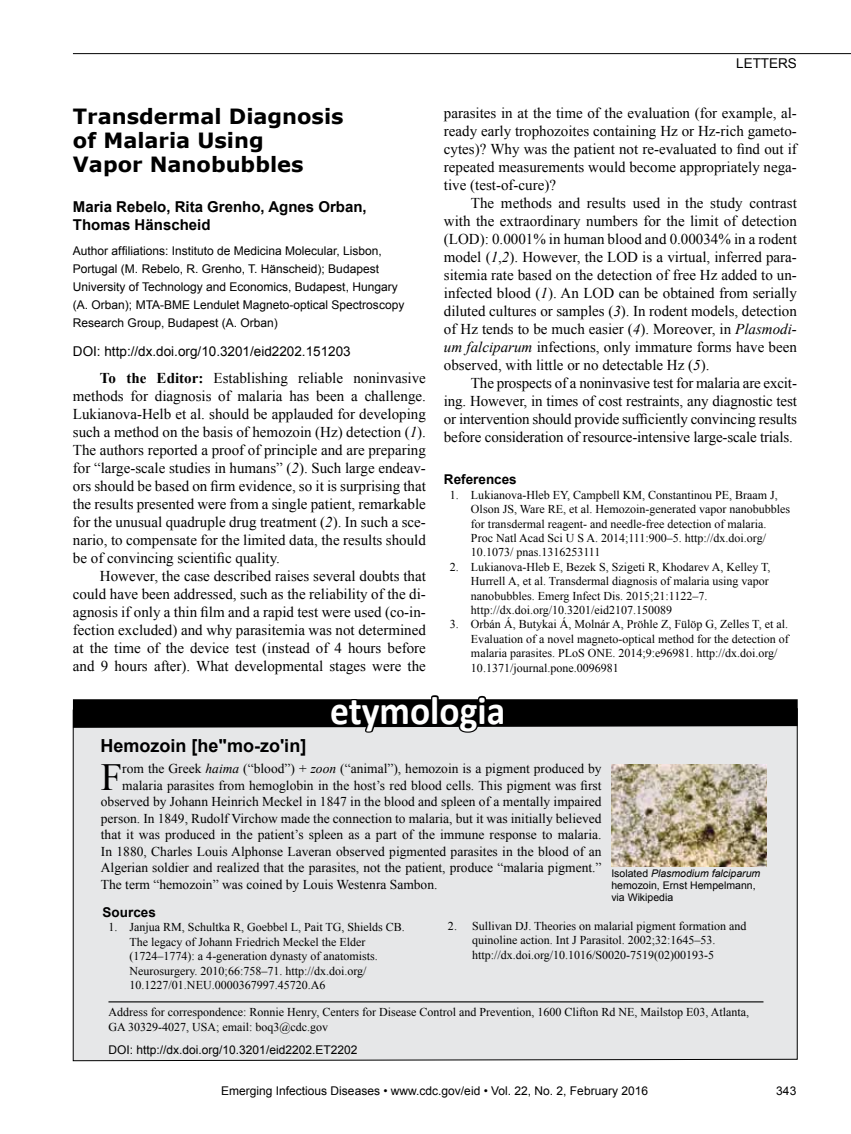
<style>
.page{position:relative;width:851px;height:1134px;background:#fff}
.page>*{position:absolute;margin:0;border:0;box-sizing:border-box;transform-origin:0 0}
.t1{font:700 40.2px "Calibri";color:#fff;scale:.93 1}
.t2{font:38.4px "Times New Roman";color:#000}
.t3{font:700 21px/24px "Verdana";color:#000}
.t4{font:700 18px "Arial";color:#000}
.t5{font:15px/18px "Times New Roman";color:#000;text-align:justify}
.t6{font:700 15px/18px "Arial";color:#000}
.t7{font:13.5px "Times New Roman";color:#000}
.t8{font:13.5px "Arial";color:#000}
.t9{font:700 13.5px "Arial";color:#000}
.t10{font:12px/14.4px "Times New Roman";color:#000}
.t11{font:12px/18px "Arial";color:#000}
.t12{font:10.5px/12px "Arial";color:#000}
.s1{font-weight:700}
.s2{font-style:italic}
</style>
<div class="page">
<hr style="left:73px;top:53px;width:777px;height:1px;background:#000">
<div style="left:72px;top:708px;width:726px;height:353px;background:#e6e7e8"></div>
<svg style="left:73px;top:695px;width:724px;height:44px;background:#565656"></svg>
<hr style="left:108px;top:1001px;width:655px;height:1px;background:#000">
<img style="left:611px;top:765px;width:155px;height:101px">
<h3 class="t3" style="left:73px;top:104px;width:272px">Transdermal Diagnosis of Malaria Using<br>Vapor Nanobubbles</h3>
<p class="t6" style="left:73px;top:199px;width:295px">Maria Rebelo, Rita Grenho, Agnes Orban,<br>Thomas Hänscheid</p>
<p class="t11" style="left:73px;top:242px;width:333px">Author affiliations: Instituto de Medicina Molecular, Lisbon, Portugal (M. Rebelo, R. Grenho, T. Hänscheid); Budapest University of Technology and Economics, Budapest, Hungary (A. Orban); MTA-BME Lendulet Magneto-optical Spectroscopy Research Group, Budapest (A. Orban)</p>
<p class="t8" style="left:73px;top:343px;width:279px">DOI: http://dx.doi.org/10.3201/eid2202.151203</p>
<p class="t5" style="left:73px;top:369px;width:354px;text-indent:27px"><span class="s1">To the Editor:</span> Establishing reliable noninvasive methods for diagnosis of malaria has been a challenge.<br>Lukianova-Helb et al. should be applauded for developing such a method on the basis of hemozoin (Hz) detection (<span class="s2">1</span>).<br>The authors reported a proof of principle and are preparing for “large-scale studies in humans” (<span class="s2">2</span>). Such large endeav&shy;ors should be based on firm evidence, so it is surprising that the results presented were from a single patient, remarkable for the unusual quadruple drug treatment (<span class="s2">2</span>). In such a sce&shy;nario, to compensate for the limited data, the results should be of convincing scientific quality.</p>
<p class="t5" style="left:73px;top:567px;width:354px;text-indent:27px">However, the case described raises several doubts that could have been addressed, such as the reliability of the di&shy;agnosis if only a thin film and a rapid test were used (co-in&shy;fection excluded) and why parasitemia was not determined at the time of the device test (instead of 4 hours before and 9 hours after). What developmental stages were the</p>
<p class="t8" style="left:736px;top:55px;width:62px">LETTERS</p>
<p class="t5" style="left:444px;top:104px;width:354px">parasites in at the time of the evaluation (for example, al&shy;ready early trophozoites containing Hz or Hz-rich gameto&shy;cytes)? Why was the patient not re-evaluated to find out if repeated measurements would become appropriately nega&shy;tive (test-of-cure)?</p>
<p class="t5" style="left:444px;top:194px;width:354px;text-indent:27px">The methods and results used in the study contrast with the extraordinary numbers for the limit of detection (LOD): 0.0001% in human blood and 0.00034% in a rodent model (<span class="s2">1</span>,<span class="s2">2</span>). However, the LOD is a virtual, inferred para&shy;sitemia rate based on the detection of free Hz added to un&shy;infected blood (<span class="s2">1</span>). An LOD can be obtained from serially diluted cultures or samples (<span class="s2">3</span>). In rodent models, detection of Hz tends to be much easier (<span class="s2">4</span>). Moreover, in <span class="s2">Plasmodi&shy;um falciparum</span> infections, only immature forms have been observed, with little or no detectable Hz (<span class="s2">5</span>).</p>
<p class="t5" style="left:444px;top:374px;width:354px;text-indent:27px">The prospects of a noninvasive test for malaria are excit&shy;ing. However, in times of cost restraints, any diagnostic test or intervention should provide sufficiently convincing results before consideration of resource-intensive large-scale trials.</p>
<p class="t9" style="left:444px;top:471px;width:74px">References</p>
<p class="t10" style="left:471px;top:487px;width:321px;text-indent:-21px">1. Lukianova-Hleb EY, Campbell KM, Constantinou PE, Braam J, Olson JS, Ware RE, et al. Hemozoin-generated vapor nanobubbles for transdermal reagent- and needle-free detection of malaria.<br>Proc Natl Acad Sci U S A. 2014;111:900–5. http://dx.doi.org/ 10.1073/ pnas.1316253111</p>
<p class="t10" style="left:471px;top:559px;width:301px;text-indent:-21px">2. Lukianova-Hleb E, Bezek S, Szigeti R, Khodarev A, Kelley T, Hurrell A, et al. Transdermal diagnosis of malaria using vapor nanobubbles. Emerg Infect Dis. 2015;21:1122–7. http://dx.doi.org/10.3201/eid2107.150089</p>
<p class="t10" style="left:471px;top:617px;width:319px;text-indent:-21px">3. Orbán Á, Butykai Á, Molnár A, Pröhle Z, Fülöp G, Zelles T, et al.<br>Evaluation of a novel magneto-optical method for the detection of malaria parasites. PLoS ONE. 2014;9:e96981. http://dx.doi.org/ 10.1371/journal.pone.0096981</p>
<p class="t4" style="left:100px;top:733px;width:207px">Hemozoin [heʺmo-zoʹin]</p>
<h1 class="t1" style="left:330px;top:685px;width:190px">etymologia</h1>
<h2 class="t2" style="left:101px;top:751px;width:23px">F</h2>
<p class="t7" style="left:122px;top:760px;width:481px">rom the Greek <span class="s2">haima</span> (“blood”) + <span class="s2">zoon</span> (“animal”), hemozoin is a pigment produced by</p>
<p class="t7" style="left:122px;top:776px;width:481px">malaria parasites from hemoglobin in the host’s red blood cells. This pigment was first</p>
<p class="t7" style="left:101px;top:793px;width:502px">observed by Johann Heinrich Meckel in 1847 in the blood and spleen of a mentally impaired</p>
<p class="t7" style="left:101px;top:809px;width:502px">person. In 1849, Rudolf Virchow made the connection to malaria, but it was initially believed</p>
<p class="t7" style="left:101px;top:826px;width:502px">that it was produced in the patient’s spleen as a part of the immune response to malaria.</p>
<p class="t7" style="left:101px;top:842px;width:502px">In 1880, Charles Louis Alphonse Laveran observed pigmented parasites in the blood of an</p>
<p class="t7" style="left:101px;top:859px;width:502px">Algerian soldier and realized that the parasites, not the patient, produce “malaria pigment.”</p>
<p class="t7" style="left:101px;top:875px;width:338px">The term “hemozoin” was coined by Louis Westenra Sambon.</p>
<p class="t12" style="left:611px;top:867px;width:150px">Isolated <span class="s2">Plasmodium falciparum </span>hemozoin, Ernst Hempelmann, via Wikipedia</p>
<p class="t9" style="left:103px;top:903px;width:55px">Sources</p>
<p class="t10" style="left:130px;top:920px;width:277px;text-indent:-21px">1. Janjua RM, Schultka R, Goebbel L, Pait TG, Shields CB.<br>The legacy of Johann Friedrich Meckel the Elder (1724–1774): a 4-generation dynasty of anatomists.<br>Neurosurgery. 2010;66:758–71. http://dx.doi.org/ 10.1227/01.NEU.0000367997.45720.A6</p>
<p class="t10" style="left:472px;top:918px;width:276px;text-indent:-24px">2. Sullivan DJ. Theories on malarial pigment formation and quinoline action. Int J Parasitol. 2002;32:1645–53. http://dx.doi.org/10.1016/S0020-7519(02)00193-5</p>
<p class="t10" style="left:108px;top:1004px;width:642px;line-height:15px">Address for correspondence: Ronnie Henry, Centers for Disease Control and Prevention, 1600 Clifton Rd NE, Mailstop E03, Atlanta,<br>GA 30329-4027, USA; email: boq3@cdc.gov</p>
<p class="t11" style="left:108px;top:1041px;width:250px">DOI: http://dx.doi.org/10.3201/eid2202.ET2202</p>
<p class="t11" style="left:221px;top:1082px;width:428px">Emerging Infectious Diseases • www.cdc.gov/eid • Vol. 22, No. 2, February 2016</p>
<p class="t11" style="left:776px;top:1082px;width:22px">343</p>
</div>
